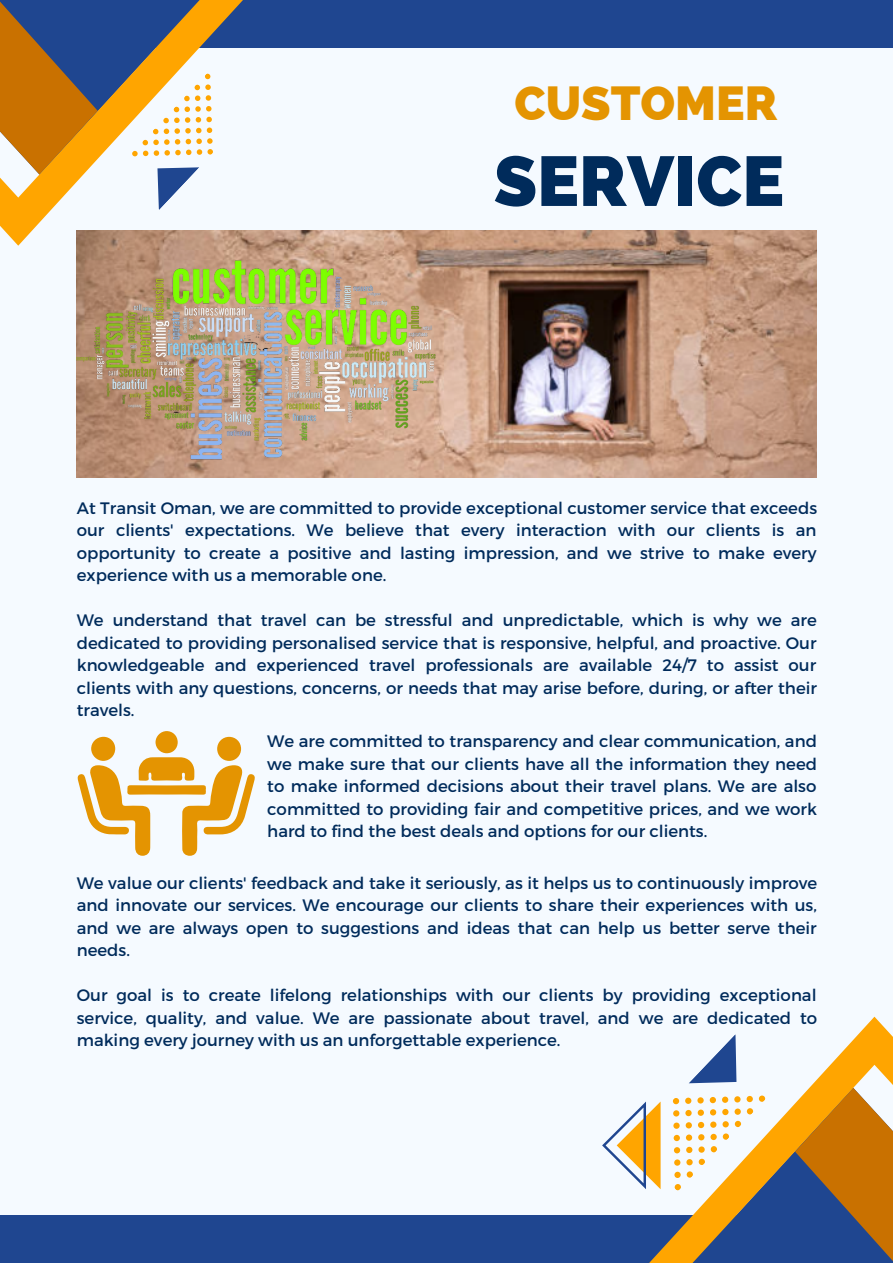
<style>
.page{position:relative;width:893px;height:1264px;background:#fff}
.page>*{position:absolute;margin:0;border:0;box-sizing:border-box;transform-origin:0 0}
.t1{font:800 70.05px "Raleway";color:#002b5b}
.t2{font:800 47.85px "Raleway";color:#e49401}
.t3{font:16.5px/22.5px "Montserrat";color:#002b5b;text-align:justify}
</style>
<div class="page">
<div style="left:0;top:0;width:892px;height:1262px;background:#f5faff"></div>
<div style="left:0;top:0;width:892px;height:47px;background:#1f4690"></div>
<div style="left:0;top:1215px;width:892px;height:47px;background:#1f4690"></div>
<svg style="left:0;top:0;width:275px;height:246px"></svg>
<svg style="left:858px;top:1016px;width:33px;height:18px"></svg>
<svg style="left:602px;top:1034px;width:290px;height:228px"></svg>
<svg style="left:0;top:0;width:232px;height:210px"></svg>
<img style="left:458px;top:231px;width:358px;height:246px">
<svg style="left:77px;top:757px;width:178px;height:98px"></svg>
<div style="left:217px;top:736px;width:24px;height:25px;background:#e49401;border-radius:50%"></div>
<div style="left:91px;top:736px;width:24px;height:25px;background:#e49401;border-radius:50%"></div>
<div style="left:155px;top:731px;width:23px;height:22px;background:#e49401;border-radius:50%"></div>
<img style="left:53px;top:223px;width:405px;height:255px">
<h2 class="t2" style="left:514px;top:75px;width:264px">CUSTOMER</h2>
<h1 class="t1" style="left:494px;top:140px;width:292px">SERVICE</h1>
<p class="t3" style="left:77px;top:496px;width:741px">At Transit Oman, we are committed to provide exceptional customer service that exceeds our clients' expectations. We believe that every interaction with our clients is an opportunity to create a positive and lasting impression, and we strive to make every experience with us a memorable one.</p>
<p class="t3" style="left:77px;top:608px;width:741px">We understand that travel can be stressful and unpredictable, which is why we are dedicated to providing personalised service that is responsive, helpful, and proactive. Our knowledgeable and experienced travel professionals are available 24/7 to assist our clients with any questions, concerns, or needs that may arise before, during, or after their travels.</p>
<p class="t3" style="left:267px;top:729px;width:551px">We are committed to transparency and clear communication, and we make sure that our clients have all the information they need to make informed decisions about their travel plans. We are also committed to providing fair and competitive prices, and we work hard to find the best deals and options for our clients.</p>
<p class="t3" style="left:77px;top:870px;width:742px">We value our clients' feedback and take it seriously, as it helps us to continuously improve and innovate our services. We encourage our clients to share their experiences with us, and we are always open to suggestions and ideas that can help us better serve their needs.</p>
<p class="t3" style="left:77px;top:983px;width:741px">Our goal is to create lifelong relationships with our clients by providing exceptional service, quality, and value. We are passionate about travel, and we are dedicated to making every journey with us an unforgettable experience.</p>
</div>
